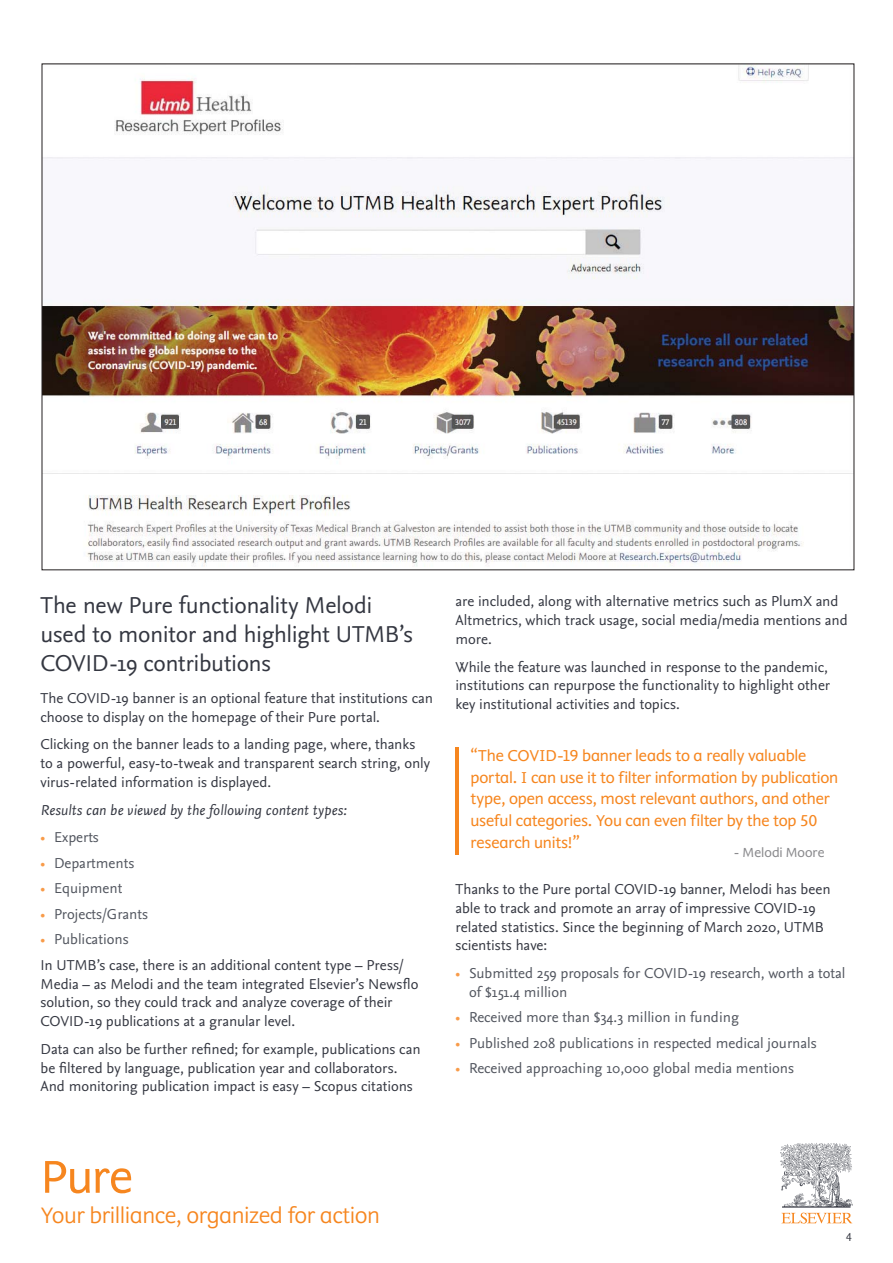
<style>
.page{position:relative;width:893px;height:1263px;background:#fff}
.page>*{position:absolute;margin:0;border:0;box-sizing:border-box;transform-origin:0 0}
.t1{font:52.5px "Elsevier Wordmark";color:#f6861f}
.t2{font:300 25.5px "Elsevier Display";letter-spacing:-.02em;color:#f6861f}
.t3{font:24px/28.8px "Nexus Sans Pro";letter-spacing:-.015em;color:#343741}
.t4{font:18px/21.6px "Elsevier Wordmark";letter-spacing:-.01em;color:#f6861f}
.t5{font:15px/18.8px "Nexus Sans Pro";color:#343741}
.t6{font:15px/18.8px "Nexus Sans Pro";color:#52565f}
.t7{font:italic 15px "Nexus Sans Pro";color:#343741}
.t8{font:15px "Elsevier Wordmark";letter-spacing:.005em;color:#8a8a8d}
.t9{font:12px "Nexus Sans Pro";color:#343741}
.s1{color:#f89b49}
.s2{color:#52565f}
</style>
<div class="page">
<svg style="left:780px;top:1143px;width:73px;height:81px"></svg>
<img style="left:44px;top:66px;width:808px;height:501px">
<hr style="left:455px;top:747px;width:4px;height:108px;background:#f6861f">
<h3 class="t3" style="left:40px;top:592px;width:374px">The new Pure functionality Melodi used to monitor and highlight UTMB’s<br>COVID-19 contributions</h3>
<p class="t5" style="left:40px;top:689px;width:394px">The COVID-19 banner is an optional feature that institutions can choose to display on the homepage of their Pure portal.</p>
<p class="t5" style="left:40px;top:736px;width:391px">Clicking on the banner leads to a landing page, where, thanks to a powerful, easy-to-tweak and transparent search string, only virus-related information is displayed.</p>
<p class="t7" style="left:40px;top:803px;width:308px">Results can be viewed by the following content types:</p>
<p class="t6" style="left:40px;top:829px;width:60px"><span class="s1">•</span> Experts</p>
<p class="t6" style="left:40px;top:854px;width:95px"><span class="s1">•</span> Departments</p>
<p class="t6" style="left:40px;top:880px;width:83px"><span class="s1">•</span> Equipment</p>
<p class="t6" style="left:40px;top:905px;width:109px"><span class="s1">•</span> Projects/Grants</p>
<p class="t5" style="left:40px;top:927px;width:365px;line-height:25.5px"><span class="s1">•</span> <span class="s2">Publications<br></span>In UTMB’s case, there is an additional content type – Press/</p>
<p class="t5" style="left:40px;top:975px;width:379px">Media – as Melodi and the team integrated Elsevier’s Newsflo solution, so they could track and analyze coverage of their<br>COVID-19 publications at a granular level.</p>
<p class="t5" style="left:40px;top:1040px;width:382px">Data can also be further refined; for example, publications can be filtered by language, publication year and collaborators.<br>And monitoring publication impact is easy – Scopus citations</p>
<p class="t5" style="left:455px;top:593px;width:394px">are included, along with alternative metrics such as PlumX and<br>Altmetrics, which track usage, social media/media mentions and more.</p>
<p class="t5" style="left:455px;top:658px;width:376px">While the feature was launched in response to the pandemic, institutions can repurpose the functionality to highlight other key institutional activities and topics.</p>
<p class="t4" style="left:470px;top:746px;width:369px">“The COVID-19 banner leads to a really valuable portal. I can use it to filter information by publication type, open access, most relevant authors, and other useful categories. You can even filter by the top 50 research units!”</p>
<p class="t8" style="left:734px;top:847px;width:92px">- Melodi Moore</p>
<p class="t5" style="left:455px;top:881px;width:377px">Thanks to the Pure portal COVID-19 banner, Melodi has been able to track and promote an array of impressive COVID-19 related statistics. Since the beginning of March 2020, UTMB scientists have:</p>
<p class="t6" style="left:469px;top:965px;width:378px;text-indent:-13px"><span class="s1">•</span> Submitted 259 proposals for COVID-19 research, worth a total of $151.4 million</p>
<p class="t6" style="left:455px;top:1009px;width:285px"><span class="s1">•</span> Received more than $34.3 million in funding</p>
<p class="t6" style="left:455px;top:1034px;width:363px"><span class="s1">•</span> Published 208 publications in respected medical journals</p>
<p class="t6" style="left:455px;top:1060px;width:340px"><span class="s1">•</span> Received approaching 10,000 global media mentions</p>
<h1 class="t1" style="left:40px;top:1158px;width:94px">Pure</h1>
<h2 class="t2" style="left:40px;top:1206px;width:341px">Your brilliance, organized for action</h2>
<p class="t9" style="left:846px;top:1232px;width:7px">4</p>
</div>
